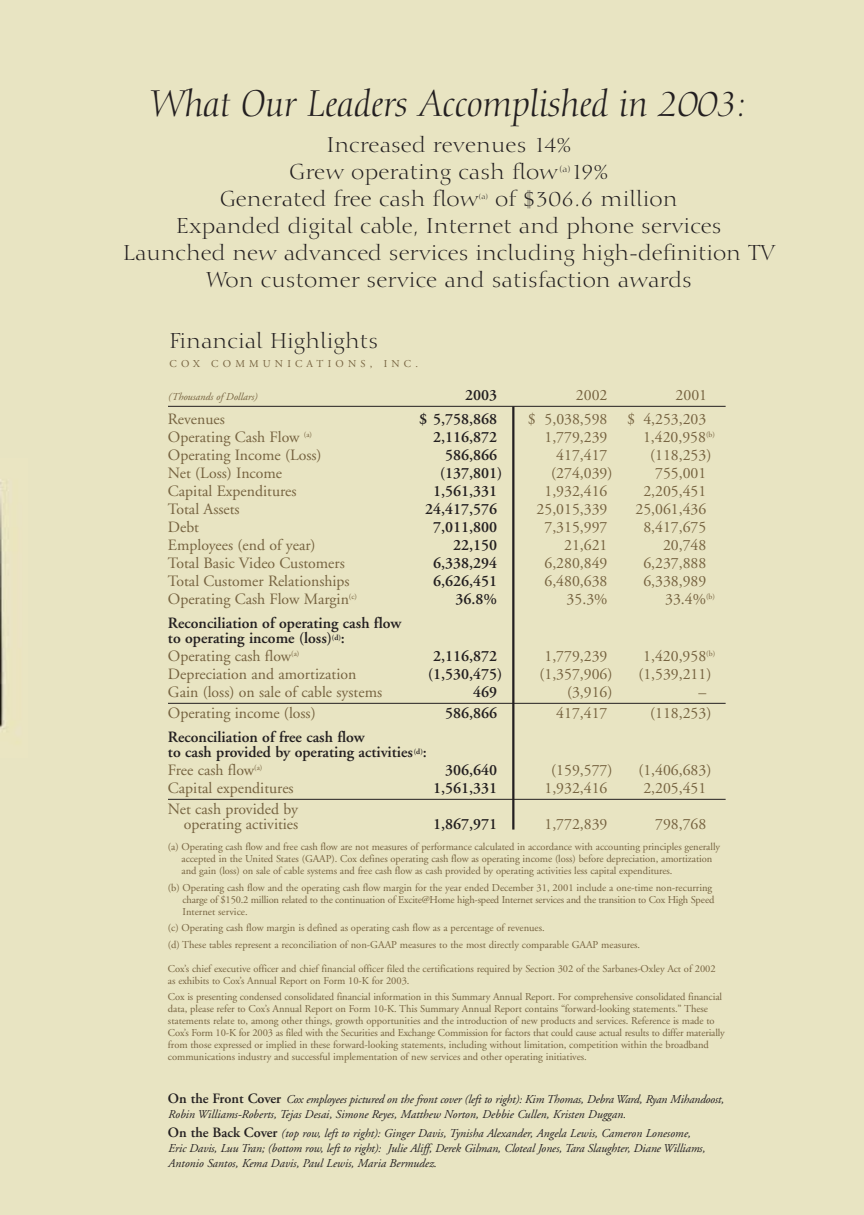
<style>
.page{position:relative;width:864px;height:1215px;background:#fff}
.page>*{position:absolute;margin:0;border:0;box-sizing:border-box;transform-origin:0 0}
.t1{font:italic 36px "Calligraphic 810 BT";letter-spacing:-.015em;color:#231f20}
.t2{font:21px/27px "Calligraphic 810 BT";color:#231f20}
.t3{font:15.75px/15px "Adobe Garamond";color:#766340;text-align:right}
.t4{font:600 15.75px/15px "Adobe Garamond";color:#231f20}
.t5{font:italic 12px/15px "Adobe Garamond";letter-spacing:-.01em;color:#231f20}
.t6{font:10.5px/12px "Adobe Garamond";letter-spacing:-.005em;color:#766340}
.t7{font:10.5px "Adobe Garamond";letter-spacing:.4em;color:#766340}
.t8{font:italic 10.5px "Adobe Garamond";color:#766340}
.t9{font:9px "Calligraphic 810 BT";color:#231f20}
.t10{font:7.5px "Calligraphic 810 BT";color:#231f20}
.s1{font-weight:600;font-style:normal;font-size:14.25px}
</style>
<div class="page">
<div style="left:0;top:0;width:42px;height:1215px;background:#e8e4c2"></div>
<img style="left:0;top:479px;width:5px;height:249px">
<div style="left:42px;top:0;width:822px;height:1215px;background:#e8e4c2"></div>
<hr style="left:168px;top:406px;width:558px;height:1px;background:#231f20">
<hr style="left:168px;top:703px;width:558px;height:1px;background:#231f20">
<hr style="left:168px;top:799px;width:558px;height:1px;background:#231f20">
<hr style="left:512px;top:406px;width:2px;height:424px;background:#231f20">
<h1 class="t1" style="left:150px;top:89px;width:599px">What Our Leaders Accomplished in 2003:</h1>
<h2 class="t2" style="left:290px;top:134px;width:283px;text-indent:37px">Increased revenues 14%<br>Grew operating cash flow</h2>
<p class="t9" style="left:559px;top:165px;width:13px">(a)</p>
<h2 class="t2" style="left:571px;top:161px;width:39px">19%</h2>
<h2 class="t2" style="left:220px;top:188px;width:260px">Generated free cash flow</h2>
<p class="t10" style="left:479px;top:193px;width:11px">(a)</p>
<h2 class="t2" style="left:495px;top:188px;width:184px">of $306.6 million</h2>
<h2 class="t2" style="left:176px;top:215px;width:547px">Expanded digital cable, Internet and phone services</h2>
<h2 class="t2" style="left:123px;top:242px;width:653px">Launched new advanced services including high-definition TV</h2>
<h2 class="t2" style="left:206px;top:269px;width:488px">Won customer service and satisfaction awards</h2>
<h2 class="t2" style="left:169px;top:329px;width:210px">Financial Highlights</h2>
<p class="t7" style="left:169px;top:360px;width:250px">COX COMMUNICATIONS, INC.</p>
<p class="t8" style="left:168px;top:393px;width:91px">(Thousands of Dollars)</p>
<h3 class="t4" style="left:465px;top:389px;width:34px">2003</h3>
<h3 class="t3" style="left:576px;top:389px;width:33px">2002</h3>
<h3 class="t3" style="left:676px;top:389px;width:33px">2001</h3>
<h3 class="t3" style="left:168px;top:413px;width:58px">Revenues</h3>
<h3 class="t4" style="left:419px;top:413px;width:80px">$ 5,758,868</h3>
<h3 class="t3" style="left:528px;top:413px;width:180px">$ 5,038,598 $ 4,253,203</h3>
<h3 class="t3" style="left:168px;top:431px;width:146px">Operating Cash Flow <sup>(a)</sup></h3>
<h3 class="t4" style="left:433px;top:431px;width:66px">2,116,872</h3>
<h3 class="t3" style="left:545px;top:431px;width:64px">1,779,239</h3>
<h3 class="t3" style="left:643px;top:431px;width:73px">1,420,958<sup>(b)</sup></h3>
<h3 class="t3" style="left:168px;top:449px;width:155px">Operating Income (Loss)</h3>
<h3 class="t4" style="left:445px;top:449px;width:54px">586,866</h3>
<h3 class="t3" style="left:556px;top:449px;width:53px">417,417</h3>
<h3 class="t3" style="left:650px;top:449px;width:63px">(118,253)</h3>
<h3 class="t3" style="left:168px;top:467px;width:116px">Net (Loss) Income</h3>
<h3 class="t4" style="left:440px;top:467px;width:64px">(137,801)</h3>
<h3 class="t3" style="left:551px;top:467px;width:63px">(274,039)</h3>
<h3 class="t3" style="left:655px;top:467px;width:53px">755,001</h3>
<h3 class="t3" style="left:168px;top:485px;width:130px">Capital Expenditures</h3>
<h3 class="t4" style="left:433px;top:485px;width:66px">1,561,331</h3>
<h3 class="t3" style="left:545px;top:485px;width:64px">1,932,416</h3>
<h3 class="t3" style="left:643px;top:485px;width:64px">2,205,451</h3>
<h3 class="t3" style="left:168px;top:503px;width:73px">Total Assets</h3>
<h3 class="t4" style="left:425px;top:503px;width:74px">24,417,576</h3>
<h3 class="t3" style="left:537px;top:503px;width:72px">25,015,339</h3>
<h3 class="t3" style="left:636px;top:503px;width:72px">25,061,436</h3>
<h3 class="t3" style="left:168px;top:521px;width:33px">Debt</h3>
<h3 class="t4" style="left:433px;top:521px;width:66px">7,011,800</h3>
<h3 class="t3" style="left:545px;top:521px;width:64px">7,315,997</h3>
<h3 class="t3" style="left:643px;top:521px;width:64px">8,417,675</h3>
<h3 class="t3" style="left:168px;top:539px;width:149px">Employees (end of year)</h3>
<h3 class="t4" style="left:453px;top:539px;width:46px">22,150</h3>
<h3 class="t3" style="left:564px;top:539px;width:45px">21,621</h3>
<h3 class="t3" style="left:663px;top:539px;width:45px">20,748</h3>
<h3 class="t3" style="left:168px;top:557px;width:178px">Total Basic Video Customers</h3>
<h3 class="t4" style="left:433px;top:557px;width:66px">6,338,294</h3>
<h3 class="t3" style="left:545px;top:557px;width:64px">6,280,849</h3>
<h3 class="t3" style="left:643px;top:557px;width:64px">6,237,888</h3>
<h3 class="t3" style="left:168px;top:575px;width:183px">Total Customer Relationships</h3>
<h3 class="t4" style="left:433px;top:575px;width:66px">6,626,451</h3>
<h3 class="t3" style="left:545px;top:575px;width:64px">6,480,638</h3>
<h3 class="t3" style="left:643px;top:575px;width:64px">6,338,989</h3>
<h3 class="t3" style="left:168px;top:593px;width:191px">Operating Cash Flow Margin<sup>(c)</sup></h3>
<h3 class="t4" style="left:455px;top:593px;width:43px">36.8%</h3>
<h3 class="t3" style="left:567px;top:593px;width:42px">35.3%</h3>
<h3 class="t3" style="left:665px;top:593px;width:51px">33.4%<sup>(b)</sup></h3>
<h3 class="t4" style="left:168px;top:617px;width:235px">Reconciliation of operating cash flow to operating income (loss)<sup>(d)</sup>:</h3>
<h3 class="t3" style="left:168px;top:650px;width:133px">Operating cash flow<sup>(a)</sup></h3>
<h3 class="t4" style="left:433px;top:650px;width:66px">2,116,872</h3>
<h3 class="t3" style="left:545px;top:650px;width:64px">1,779,239</h3>
<h3 class="t3" style="left:643px;top:650px;width:73px">1,420,958<sup>(b)</sup></h3>
<h3 class="t3" style="left:168px;top:668px;width:190px">Depreciation and amortization</h3>
<h3 class="t4" style="left:428px;top:668px;width:76px">(1,530,475)</h3>
<h3 class="t3" style="left:539px;top:668px;width:75px">(1,357,906)</h3>
<h3 class="t3" style="left:638px;top:668px;width:75px">(1,539,211)</h3>
<h3 class="t3" style="left:168px;top:686px;width:216px">Gain (loss) on sale of cable systems</h3>
<h3 class="t4" style="left:473px;top:686px;width:26px">469</h3>
<h3 class="t3" style="left:567px;top:686px;width:47px">(3,916)</h3>
<h3 class="t3" style="left:699px;top:686px;width:9px">–</h3>
<h3 class="t3" style="left:168px;top:707px;width:149px">Operating income (loss)</h3>
<h3 class="t4" style="left:445px;top:707px;width:54px">586,866</h3>
<h3 class="t3" style="left:556px;top:707px;width:53px">417,417</h3>
<h3 class="t3" style="left:650px;top:707px;width:63px">(118,253)</h3>
<h3 class="t4" style="left:168px;top:731px;width:260px">Reconciliation of free cash flow<br>to cash provided by operating activities<sup>(d)</sup>:</h3>
<h3 class="t3" style="left:168px;top:764px;width:96px">Free cash flow<sup>(a)</sup></h3>
<h3 class="t4" style="left:445px;top:764px;width:54px">306,640</h3>
<h3 class="t3" style="left:551px;top:764px;width:63px">(159,577)</h3>
<h3 class="t3" style="left:638px;top:764px;width:75px">(1,406,683)</h3>
<h3 class="t3" style="left:168px;top:782px;width:127px">Capital expenditures</h3>
<h3 class="t4" style="left:433px;top:782px;width:66px">1,561,331</h3>
<h3 class="t3" style="left:545px;top:782px;width:64px">1,932,416</h3>
<h3 class="t3" style="left:643px;top:782px;width:64px">2,205,451</h3>
<h3 class="t3" style="left:168px;top:803px;width:132px">Net cash provided by operating activities</h3>
<h3 class="t4" style="left:433px;top:818px;width:66px">1,867,971</h3>
<h3 class="t3" style="left:545px;top:818px;width:64px">1,772,839</h3>
<h3 class="t3" style="left:655px;top:818px;width:53px">798,768</h3>
<p class="t6" style="left:181px;top:842px;width:540px;text-indent:-14px">(a) Operating cash flow and free cash flow are not measures of performance calculated in accordance with accounting principles generally accepted in the United States (GAAP). Cox defines operating cash flow as operating income (loss) before depreciation, amortization and gain (loss) on sale of cable systems and free cash flow as cash provided by operating activities less capital expenditures.</p>
<p class="t6" style="left:183px;top:882px;width:533px;text-indent:-15px">(b) Operating cash flow and the operating cash flow margin for the year ended December 31, 2001 include a one-time non-recurring charge of $150.2 million related to the continuation of Excite@Home high-speed Internet services and the transition to Cox High Speed<br>Internet service.</p>
<p class="t6" style="left:168px;top:920px;width:474px;line-height:16.5px">(c) Operating cash flow margin is defined as operating cash flow as a percentage of revenues.<br>(d) These tables represent a reconciliation of non-GAAP measures to the most directly comparable GAAP measures.</p>
<p class="t6" style="left:168px;top:963px;width:549px">Cox’s chief executive officer and chief financial officer filed the certifications required by Section 302 of the Sarbanes-Oxley Act of 2002 as exhibits to Cox’s Annual Report on Form 10-K for 2003.</p>
<p class="t6" style="left:168px;top:992px;width:558px">Cox is presenting condensed consolidated financial information in this Summary Annual Report. For comprehensive consolidated financial data, please refer to Cox’s Annual Report on Form 10-K. This Summary Annual Report contains “forward-looking statements.” These statements relate to, among other things, growth opportunities and the introduction of new products and services. Reference is made to Cox’s Form 10-K for 2003 as filed with the Securities and Exchange Commission for factors that could cause actual results to differ materially from those expressed or implied in these forward-looking statements, including without limitation, competition within the broadband communications industry and successful implementation of new services and other operating initiatives.</p>
<p class="t5" style="left:168px;top:1093px;width:557px"><span class="s1">On the Front Cover</span> Cox employees pictured on the front cover (left to right): Kim Thomas, Debra Ward, Ryan Mihandoost,<br>Robin Williams-Roberts, Tejas Desai, Simone Reyes, Matthew Norton, Debbie Cullen, Kristen Duggan.</p>
<p class="t5" style="left:168px;top:1127px;width:539px"><span class="s1">On the Back Cover</span> (top row, left to right): Ginger Davis, Tynisha Alexander, Angela Lewis, Cameron Lonesome,<br>Eric Davis, Luu Tran; (bottom row, left to right): Julie Aliff, Derek Gilman, Cloteal Jones, Tara Slaughter, Diane Williams,<br>Antonio Santos, Kema Davis, Paul Lewis, Maria Bermudez.</p>
</div>
